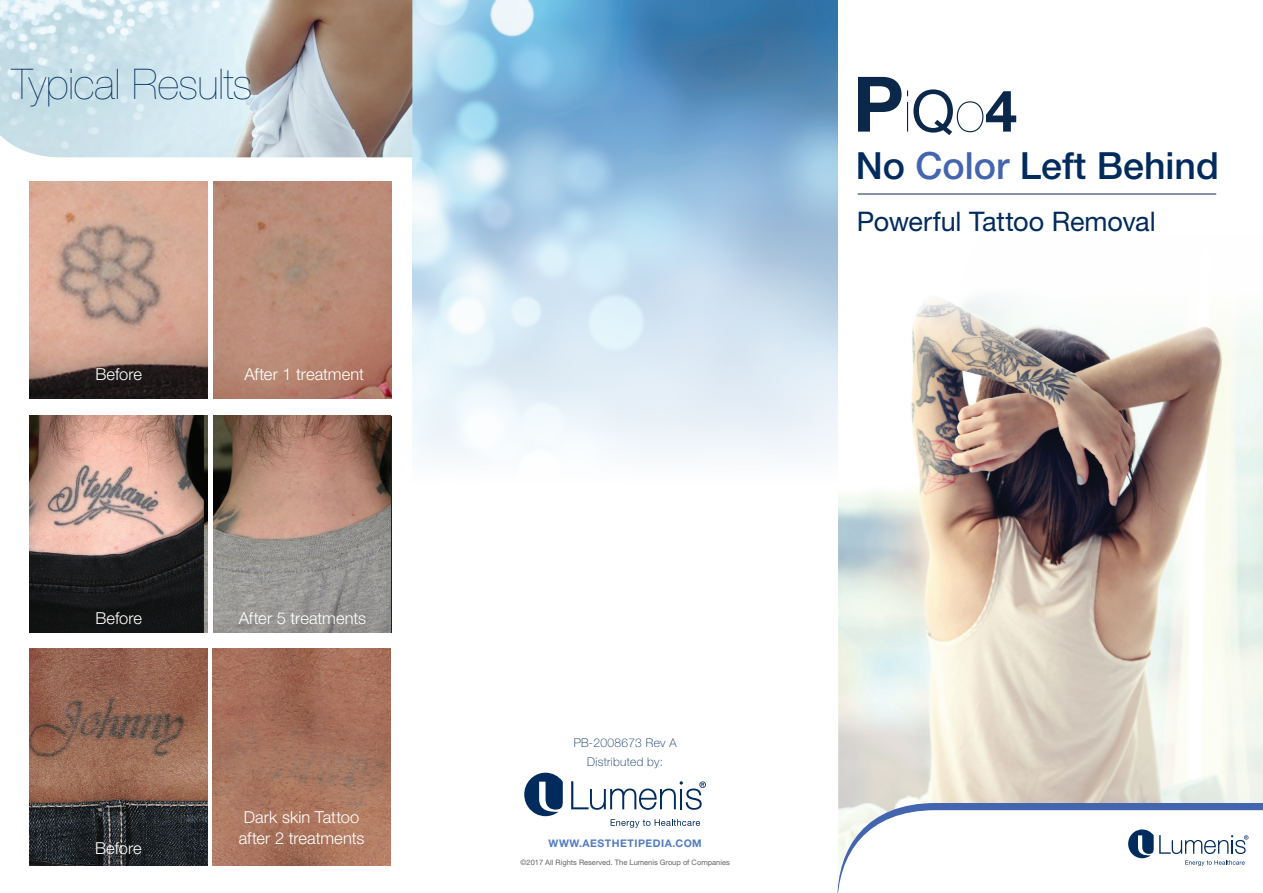
<style>
.page{position:relative;width:1263px;height:893px;background:#fff}
.page>*{position:absolute;margin:0;border:0;box-sizing:border-box;transform-origin:0 0}
.t1{font:200 57.75px "Helvetica Neue LT Std";color:#0b2749}
.t2{font:200 42.3px "Helvetica Neue LT Std";letter-spacing:-.01em;color:#002b5c}
.t3{font:500 37.5px "Helvetica Neue LT Std";color:#002b5c}
.t4{font:27px "Helvetica Neue LT Std";letter-spacing:-.005em;color:#002b5c}
.t5{font:300 16.5px/21px "Helvetica Neue LT Std";letter-spacing:-.005em;color:#fff;text-align:center}
.t6{font:100 12px/19.5px "Helvetica Neue LT Std";letter-spacing:.025em;color:#002b5c;text-align:center}
.t7{font:700 10.5px "Helvetica Neue LT Std";letter-spacing:.05em;color:#537dbf}
.t8{font:7.5px "Helvetica Neue LT Std";color:#636366}
.s1{font-weight:700;font-size:76.65px}
.s2{font-weight:400}
.s3{font-weight:700}
.s4{color:#4364af}
</style>
<div class="page">
<img style="left:838px;top:298px;width:425px;height:505px">
<hr style="left:858px;top:194px;width:358px;height:1px;background:#0b2749">
<svg style="left:571px;top:781px;width:135px;height:29px"></svg>
<svg style="left:524px;top:773px;width:39px;height:43px"></svg>
<svg style="left:611px;top:819px;width:89px;height:9px"></svg>
<img style="left:412px;top:0;width:426px;height:457px">
<img style="left:30px;top:181px;width:178px;height:217px">
<img style="left:30px;top:416px;width:178px;height:217px">
<img style="left:213px;top:181px;width:178px;height:217px">
<img style="left:213px;top:416px;width:178px;height:217px">
<img style="left:213px;top:649px;width:177px;height:217px">
<img style="left:30px;top:649px;width:177px;height:217px">
<img style="left:0;top:0;width:412px;height:157px">
<svg style="left:837px;top:803px;width:426px;height:90px"></svg>
<h2 class="t2" style="left:11px;top:60px;width:242px">Typical Results</h2>
<p class="t5" style="left:95px;top:364px;width:48px">Before</p>
<p class="t5" style="left:95px;top:607px;width:48px">Before</p>
<p class="t5" style="left:95px;top:837px;width:48px">Before</p>
<p class="t5" style="left:244px;top:364px;width:121px">After 1 treatment</p>
<p class="t5" style="left:239px;top:607px;width:129px">After 5 treatments</p>
<p class="t5" style="left:239px;top:807px;width:127px">Dark skin Tattoo after 2 treatments</p>
<h1 class="t1" style="left:853px;top:78px;width:166px"><span class="s1">P</span>i<span class="s2">Q</span>o<span class="s3">4</span></h1>
<h3 class="t3" style="left:856px;top:144px;width:365px">No <span class="s4">Color</span> Left Behind</h3>
<h3 class="t4" style="left:857px;top:205px;width:300px">Powerful Tattoo Removal</h3>
<p class="t6" style="left:574px;top:733px;width:104px">PB-2008673 Rev A<br>Distributed by:</p>
<p class="t7" style="left:549px;top:836px;width:154px">WWW.AESTHETIPEDIA.COM</p>
<p class="t8" style="left:520px;top:858px;width:211px">©2017 All Rights Reserved. The Lumenis Group of Companies</p>
</div>
